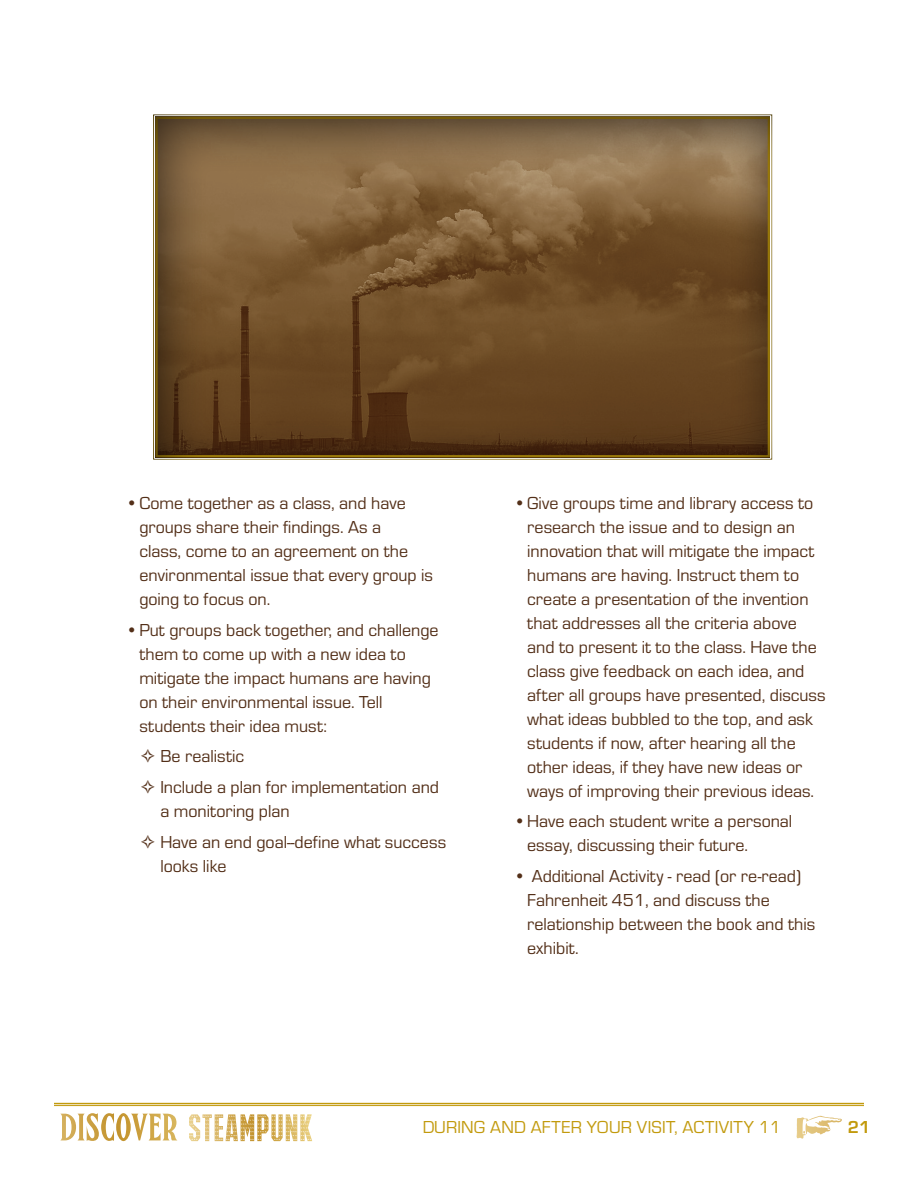
<style>
.page{position:relative;width:918px;height:1188px;background:#fff}
.page>*{position:absolute;margin:0;border:0;box-sizing:border-box;transform-origin:0 0}
.t1{font:18px/24px "Eurostile";color:#532f18}
.t2{font:18px "Eurostile";letter-spacing:.01em;color:#c29a0d}
.t3{font:700 18px "Eurostile";color:#c29a0d}
</style>
<div class="page">
<hr style="left:54px;top:1103px;width:810px;height:1px;background:#c29a0d">
<hr style="left:54px;top:1105px;width:810px;height:1px;background:#c29a0d">
<svg style="left:189px;top:1114px;width:123px;height:27px"></svg>
<svg style="left:60px;top:1113px;width:117px;height:28px"></svg>
<svg style="left:796px;top:1116px;width:28px;height:23px"></svg>
<div style="left:135px;top:96px;width:657px;height:383px;background:#231f20;opacity:.75"></div>
<p class="t1" style="left:139px;top:490px;width:295px;text-indent:-14px">•Come together as a class, and have groups share their findings. As a<br>class, come to an agreement on the environmental issue that every group is going to focus on.</p>
<p class="t1" style="left:139px;top:617px;width:301px;text-indent:-14px">•Put groups back together, and challenge them to come up with a new idea to mitigate the impact humans are having on their environmental issue. Tell students their idea must:</p>
<p class="t1" style="left:141px;top:740px;width:300px;line-height:30.8px">✧ Be realistic<br>✧ Include a plan for implementation and</p>
<p class="t1" style="left:141px;top:795px;width:307px;line-height:30.8px;text-indent:19px">a monitoring plan<br>✧ Have an end goal--define what success</p>
<p class="t1" style="left:160px;top:853px;width:68px">looks like</p>
<p class="t1" style="left:527px;top:490px;width:300px;text-indent:-14px">•Give groups time and library access to research the issue and to design an innovation that will mitigate the impact humans are having. Instruct them to create a presentation of the invention that addresses all the criteria above and to present it to the class. Have the class give feedback on each idea, and after all groups have presented, discuss what ideas bubbled to the top, and ask students if now, after hearing all the other ideas, if they have new ideas or ways of improving their previous ideas.</p>
<p class="t1" style="left:527px;top:809px;width:267px;text-indent:-14px">•Have each student write a personal essay, discussing their future.</p>
<p class="t1" style="left:527px;top:863px;width:290px;text-indent:-14px">• Additional Activity - read (or re-read)<br>Fahrenheit 451, and discuss the relationship between the book and this exhibit.</p>
<p class="t2" style="left:422px;top:1115px;width:360px">DURING AND AFTER YOUR VISIT, ACTIVITY 11</p>
<p class="t3" style="left:848px;top:1114px;width:24px">21</p>
</div>
